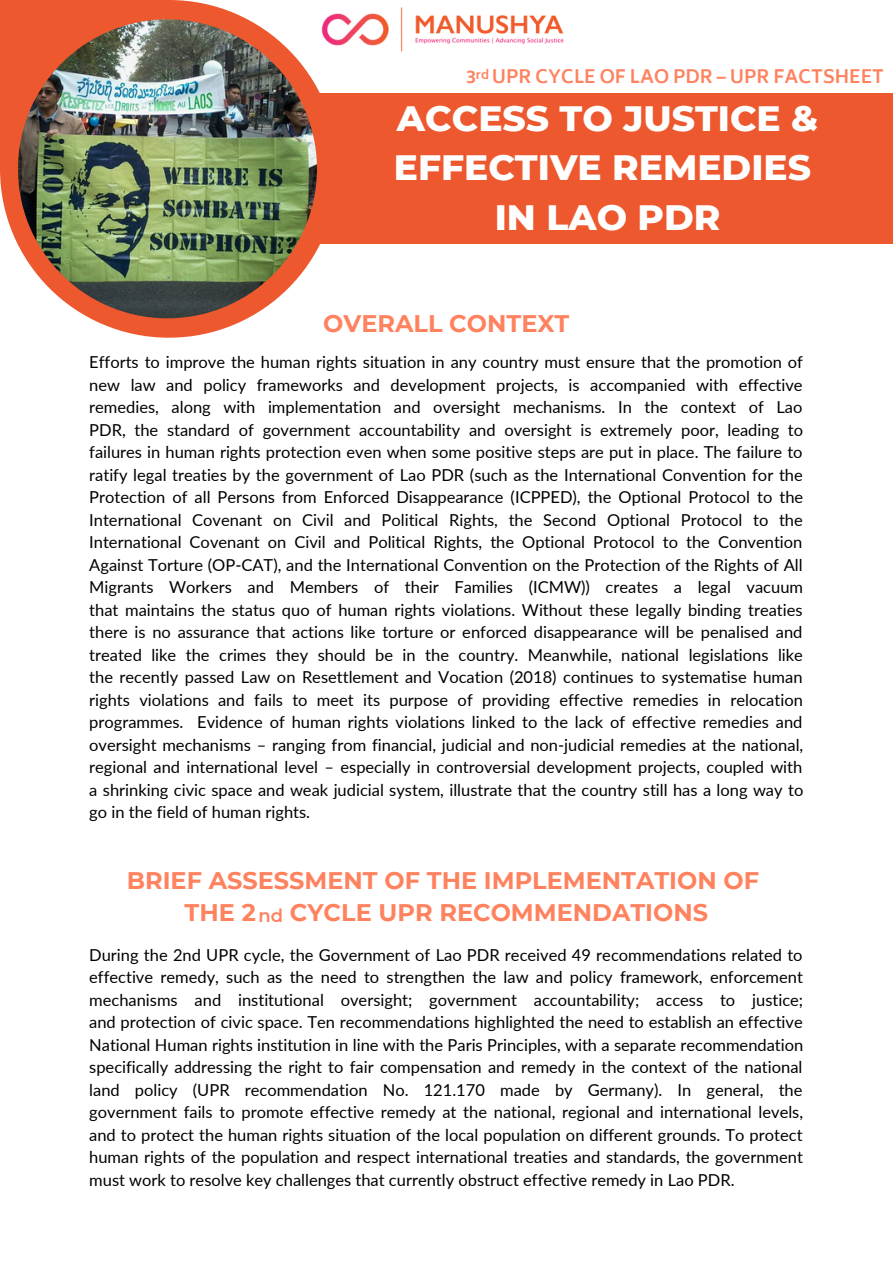
<style>
.page{position:relative;width:893px;height:1264px;background:#fff}
.page>*{position:absolute;margin:0;border:0;box-sizing:border-box;transform-origin:0 0}
.t1{font:800 36px/49.5px "Montserrat";color:#fff}
.t2{font:700 24px "Montserrat";color:#ff825f}
.t3{font:700 18px "Biryani";color:#ff825f}
.t4{font:600 18px "Montserrat";color:#ff825f}
.t5{font:16.5px/22.5px "Lato";color:#000;text-align:justify}
.t6{font:700 12px "Biryani";color:#ff825f}
</style>
<div class="page">
<div style="left:232px;top:94px;width:660px;height:150px;background:#ed582e"></div>
<svg style="left:0;top:0;width:338px;height:338px;fill:#ed582e"></svg>
<img style="left:18px;top:19px;width:299px;height:299px">
<img style="left:309px;top:0;width:255px;height:64px">
<p class="t3" style="left:466px;top:66px;width:11px">3</p>
<p class="t6" style="left:476px;top:67px;width:15px">rd</p>
<p class="t3" style="left:492px;top:66px;width:393px">UPR CYCLE OF LAO PDR – UPR FACTSHEET</p>
<p class="t1" style="left:394px;top:93px;width:426px">ACCESS TO JUSTICE &amp;<br>EFFECTIVE REMEDIES</p>
<p class="t1" style="left:494px;top:192px;width:227px">IN LAO PDR</p>
<p class="t2" style="left:323px;top:309px;width:247px">OVERALL CONTEXT</p>
<p class="t5" style="left:89px;top:350px;width:715px">Efforts to improve the human rights situation in any country must ensure that the promotion of new law and policy frameworks and development projects, is accompanied with effective remedies, along with implementation and oversight mechanisms. In the context of Lao PDR, the standard of government accountability and oversight is extremely poor, leading to failures in human rights protection even when some positive steps are put in place. The failure to ratify legal treaties by the government of Lao PDR (such as the International Convention for the Protection of all Persons from Enforced Disappearance (ICPPED), the Optional Protocol to the International Covenant on Civil and Political Rights, the Second Optional Protocol to the International Covenant on Civil and Political Rights, the Optional Protocol to the Convention Against Torture (OP-CAT), and the International Convention on the Protection of the Rights of All Migrants Workers and Members of their Families (ICMW)) creates a legal vacuum that maintains the status quo of human rights violations. Without these legally binding treaties there is no assurance that actions like torture or enforced disappearance will be penalised and treated like the crimes they should be in the country. Meanwhile, national legislations like the recently passed Law on Resettlement and Vocation (2018) continues to systematise human rights violations and fails to meet its purpose of providing effective remedies in relocation programmes. Evidence of human rights violations linked to the lack of effective remedies and oversight mechanisms – ranging from financial, judicial and non-judicial remedies at the national, regional and international level – especially in controversial development projects, coupled with a shrinking civic space and weak judicial system, illustrate that the country still has a long way to go in the field of human rights.</p>
<p class="t2" style="left:127px;top:865px;width:634px">BRIEF ASSESSMENT OF THE IMPLEMENTATION OF</p>
<p class="t2" style="left:184px;top:898px;width:73px">THE 2</p>
<p class="t4" style="left:258px;top:904px;width:26px">nd</p>
<p class="t2" style="left:290px;top:898px;width:420px">CYCLE UPR RECOMMENDATIONS</p>
<p class="t5" style="left:89px;top:943px;width:715px">During the 2nd UPR cycle, the Government of Lao PDR received 49 recommendations related to effective remedy, such as the need to strengthen the law and policy framework, enforcement mechanisms and institutional oversight; government accountability; access to justice; and protection of civic space. Ten recommendations highlighted the need to establish an effective National Human rights institution in line with the Paris Principles, with a separate recommendation specifically addressing the right to fair compensation and remedy in the context of the national land policy (UPR recommendation No. 121.170 made by Germany). In general, the government fails to promote effective remedy at the national, regional and international levels, and to protect the human rights situation of the local population on different grounds. To protect human rights of the population and respect international treaties and standards, the government must work to resolve key challenges that currently obstruct effective remedy in Lao PDR.</p>
</div>
